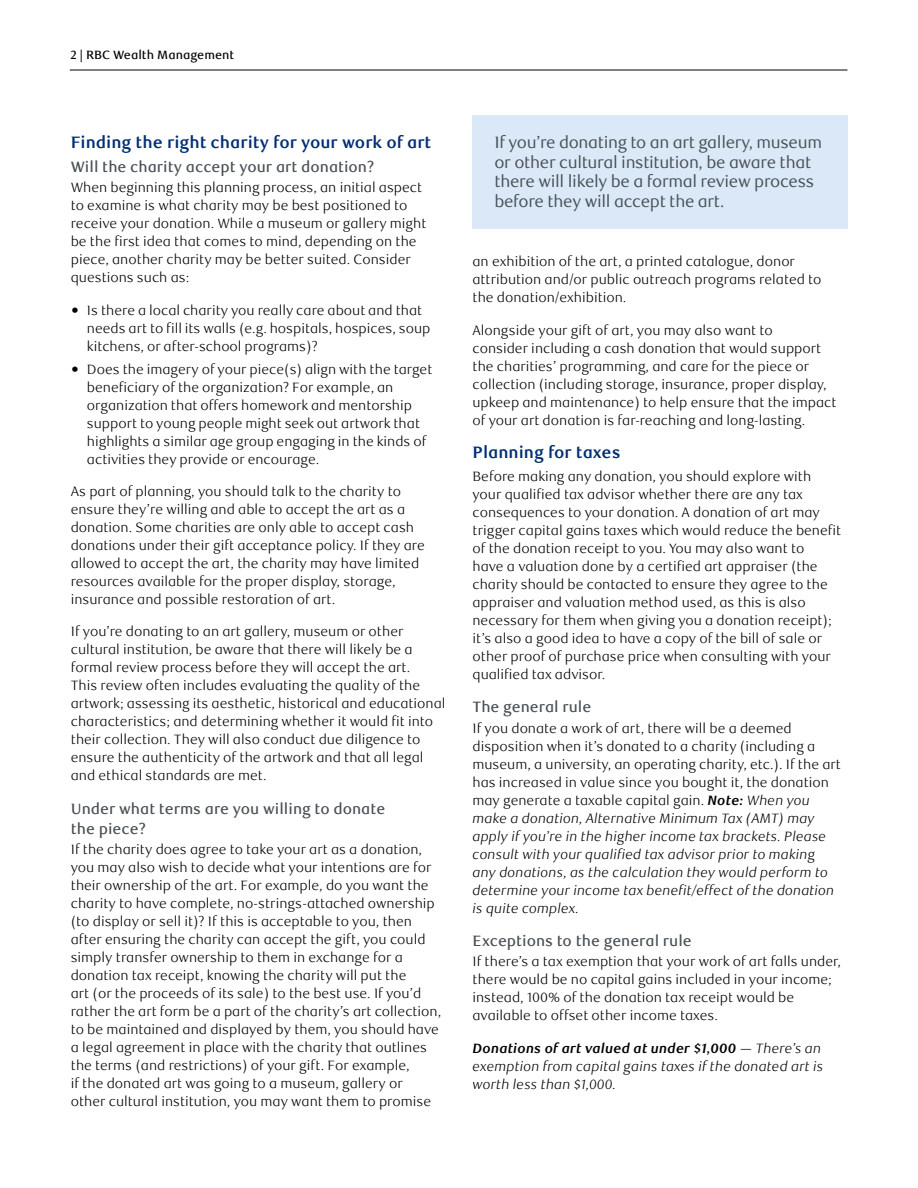
<style>
.page{position:relative;width:918px;height:1188px;background:#fff}
.page>*{position:absolute;margin:0;border:0;box-sizing:border-box;transform-origin:0 0}
.t1{font:16.5px/19.5px "RBC Text";letter-spacing:-.02em;color:#484f55}
._05_SUBHEAD_H2{font:700 16.5px "RBC Text";color:#002d74}
._06_SUBHEAD_H3{font:500 15px/19.5px "RBC Text";color:#484f55}
._04_BODY-COPY_P{font:300 13.5px/18px "RBC Text";color:#000}
._04_BODY-COPY_P-2{font:italic 300 13.5px/18px "RBC Text";color:#000}
.t2{font:500 12px "RBC Text";color:#000}
.s1{font-weight:400;font-size:24px}
.s2{font-style:normal}
.s3{font-weight:700}
</style>
<div class="page">
<hr style="left:70px;top:70px;width:777px;height:1px;background:#000">
<div style="left:473px;top:115px;width:375px;height:114px;background:#dae8f7"></div>
<p class="t2" style="left:70px;top:47px;width:165px">2 | RBC Wealth Management</p>
<h2 class="_05_SUBHEAD_H2" style="left:71px;top:133px;width:362px">Finding the right charity for your work of art</h2>
<h3 class="_06_SUBHEAD_H3" style="left:71px;top:158px;width:305px">Will the charity accept your art donation?</h3>
<p class="_04_BODY-COPY_P" style="left:71px;top:179px;width:357px">When beginning this planning process, an initial aspect to examine is what charity may be best positioned to receive your donation. While a museum or gallery might be the first idea that comes to mind, depending on the piece, another charity may be better suited. Consider questions such as:</p>
<p class="_04_BODY-COPY_P" style="left:87px;top:301px;width:345px;text-indent:-16px"><span class="s1">•</span> Is there a local charity you really care about and that needs art to fill its walls (e.g. hospitals, hospices, soup kitchens, or after-school programs)?</p>
<p class="_04_BODY-COPY_P" style="left:87px;top:361px;width:347px;text-indent:-16px"><span class="s1">•</span> Does the imagery of your piece(s) align with the target beneficiary of the organization? For example, an organization that offers homework and mentorship support to young people might seek out artwork that highlights a similar age group engaging in the kinds of activities they provide or encourage.</p>
<p class="_04_BODY-COPY_P" style="left:71px;top:483px;width:356px">As part of planning, you should talk to the charity to ensure they’re willing and able to accept the art as a donation. Some charities are only able to accept cash donations under their gift acceptance policy. If they are allowed to accept the art, the charity may have limited resources available for the proper display, storage, insurance and possible restoration of art.</p>
<p class="_04_BODY-COPY_P" style="left:71px;top:623px;width:376px">If you’re donating to an art gallery, museum or other cultural institution, be aware that there will likely be a formal review process before they will accept the art.<br>This review often includes evaluating the quality of the artwork; assessing its aesthetic, historical and educational characteristics; and determining whether it would fit into their collection. They will also conduct due diligence to ensure the authenticity of the artwork and that all legal and ethical standards are met.</p>
<h3 class="_06_SUBHEAD_H3" style="left:71px;top:800px;width:316px">Under what terms are you willing to donate the piece?</h3>
<p class="_04_BODY-COPY_P" style="left:71px;top:840px;width:372px">If the charity does agree to take your art as a donation, you may also wish to decide what your intentions are for their ownership of the art. For example, do you want the charity to have complete, no-strings-attached ownership (to display or sell it)? If this is acceptable to you, then after ensuring the charity can accept the gift, you could simply transfer ownership to them in exchange for a donation tax receipt, knowing the charity will put the<br>art (or the proceeds of its sale) to the best use. If you’d rather the art form be a part of the charity’s art collection, to be maintained and displayed by them, you should have a legal agreement in place with the charity that outlines the terms (and restrictions) of your gift. For example,<br>if the donated art was going to a museum, gallery or<br>other cultural institution, you may want them to promise</p>
<p class="t1" style="left:494px;top:133px;width:329px">If you’re donating to an art gallery, museum or other cultural institution, be aware that there will likely be a formal review process before they will accept the art.</p>
<p class="_04_BODY-COPY_P" style="left:472px;top:253px;width:351px">an exhibition of the art, a printed catalogue, donor attribution and/or public outreach programs related to the donation/exhibition.</p>
<p class="_04_BODY-COPY_P" style="left:472px;top:321px;width:365px">Alongside your gift of art, you may also want to<br>consider including a cash donation that would support the charities’ programming, and care for the piece or collection (including storage, insurance, proper display, upkeep and maintenance) to help ensure that the impact of your art donation is far-reaching and long-lasting.</p>
<h2 class="_05_SUBHEAD_H2" style="left:472px;top:443px;width:150px">Planning for taxes</h2>
<p class="_04_BODY-COPY_P" style="left:472px;top:467px;width:370px">Before making any donation, you should explore with your qualified tax advisor whether there are any tax consequences to your donation. A donation of art may trigger capital gains taxes which would reduce the benefit of the donation receipt to you. You may also want to<br>have a valuation done by a certified art appraiser (the charity should be contacted to ensure they agree to the appraiser and valuation method used, as this is also necessary for them when giving you a donation receipt); it’s also a good idea to have a copy of the bill of sale or other proof of purchase price when consulting with your qualified tax advisor.</p>
<h3 class="_06_SUBHEAD_H3" style="left:472px;top:698px;width:120px">The general rule</h3>
<p class="_04_BODY-COPY_P-2" style="left:472px;top:719px;width:370px"><span class="s2">If you donate a work of art, there will be a deemed disposition when it’s donated to a charity (including a museum, a university, an operating charity, etc.). If the art has increased in value since you bought it, the donation may generate a taxable capital gain.</span> <span class="s3">Note:</span> When you make a donation, Alternative Minimum Tax (AMT) may apply if you’re in the higher income tax brackets. Please consult with your qualified tax advisor prior to making any donations, as the calculation they would perform to determine your income tax benefit/effect of the donation is quite complex.</p>
<h3 class="_06_SUBHEAD_H3" style="left:472px;top:932px;width:221px">Exceptions to the general rule</h3>
<p class="_04_BODY-COPY_P" style="left:472px;top:953px;width:370px">If there’s a tax exemption that your work of art falls under, there would be no capital gains included in your income; instead, 100% of the donation tax receipt would be available to offset other income taxes.</p>
<p class="_04_BODY-COPY_P-2" style="left:472px;top:1039px;width:352px"><span class="s3">Donations of art valued at under $1,000</span> <span class="s2">—</span> There’s an exemption from capital gains taxes if the donated art is worth less than $1,000.</p>
</div>
